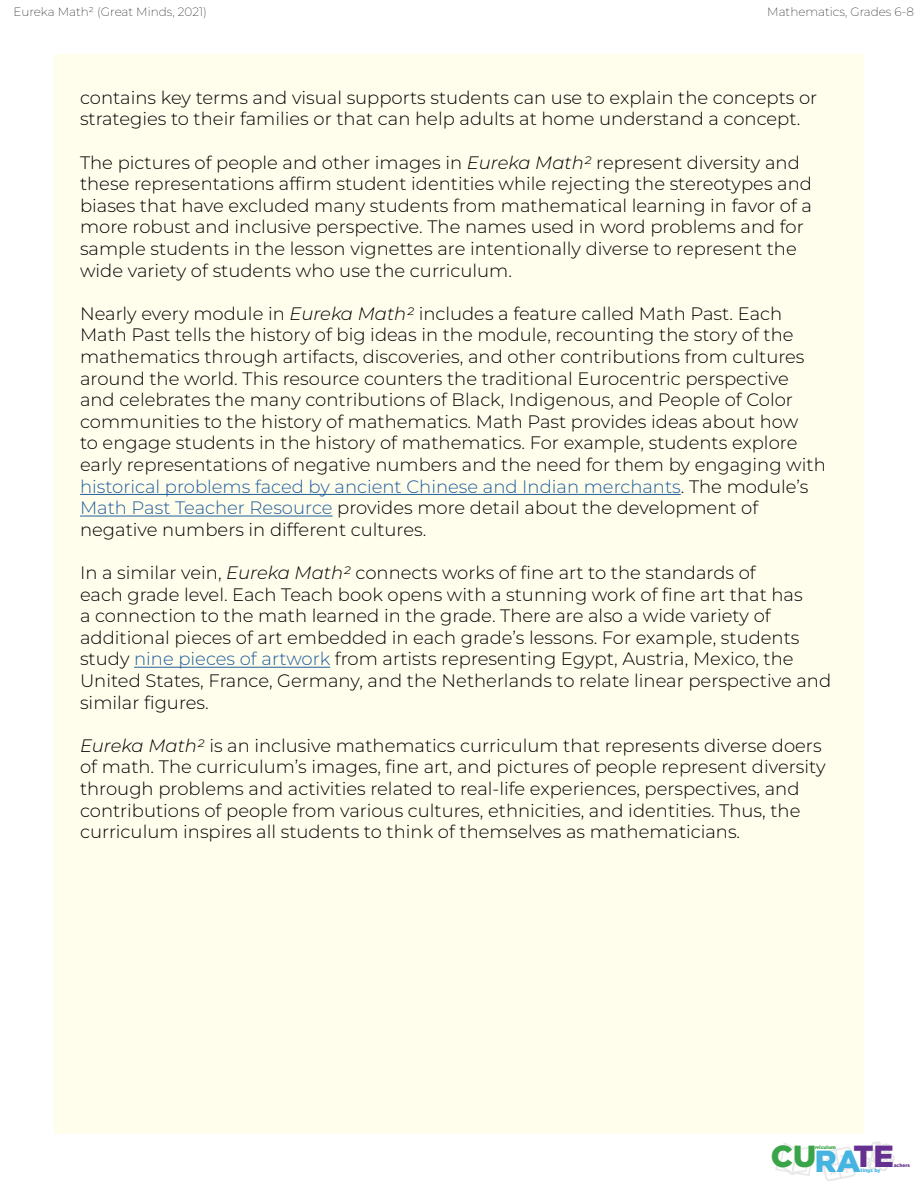
<style>
.page{position:relative;width:918px;height:1188px;background:#fff}
.page>*{position:absolute;margin:0;border:0;box-sizing:border-box;transform-origin:0 0}
.t1{font:900 30.45px "Gotham";letter-spacing:-.01em;color:#39a448}
.t2{font:300 18px/21.6px "Montserrat";color:#000}
.t3{font:200 12px "Montserrat";color:#2c2926}
.t4{font:900 4.95px "Gotham";color:#39a448}
.t5{font:900 4.95px "Gotham";color:#45b4e1}
.t6{font:900 4.95px "Gotham";color:#65308f}
.s1{font-style:italic}
.s2{color:#215e9e}
.s3{color:#45b4e1}
.s4{color:#65308f}
</style>
<div class="page">
<svg style="left:775px;top:1142px;width:39px;height:34px"></svg>
<svg style="left:821px;top:1147px;width:35px;height:34px"></svg>
<svg style="left:864px;top:1142px;width:31px;height:29px"></svg>
<div style="left:54px;top:54px;width:810px;height:1080px;background:#fffdec"></div>
<hr style="left:80px;top:494px;width:601px;height:1px;background:#215e9e">
<hr style="left:80px;top:516px;width:253px;height:1px;background:#215e9e">
<hr style="left:134px;top:667px;width:196px;height:1px;background:#215e9e">
<p class="t3" style="left:13px;top:4px;width:195px">Eureka Math² (Great Minds, 2021)</p>
<p class="t3" style="left:767px;top:4px;width:148px">Mathematics, Grades 6-8</p>
<p class="t2" style="left:80px;top:86px;width:739px">contains key terms and visual supports students can use to explain the concepts or strategies to their families or that can help adults at home understand a concept.</p>
<p class="t2" style="left:80px;top:151px;width:734px">The pictures of people and other images in <span class="s1">Eureka Math2</span> represent diversity and these representations affirm student identities while rejecting the stereotypes and biases that have excluded many students from mathematical learning in favor of a more robust and inclusive perspective. The names used in word problems and for sample students in the lesson vignettes are intentionally diverse to represent the wide variety of students who use the curriculum.</p>
<p class="t2" style="left:80px;top:302px;width:747px">Nearly every module in <span class="s1">Eureka Math2</span> includes a feature called Math Past. Each Math Past tells the history of big ideas in the module, recounting the story of the mathematics through artifacts, discoveries, and other contributions from cultures around the world. This resource counters the traditional Eurocentric perspective and celebrates the many contributions of Black, Indigenous, and People of Color communities to the history of mathematics. Math Past provides ideas about how<br>to engage students in the history of mathematics. For example, students explore early representations of negative numbers and the need for them by engaging with <span class="s2">historical problems faced by ancient Chinese and Indian merchants</span>. The module’s <span class="s2">Math Past Teacher Resource</span> provides more detail about the development of negative numbers in different cultures.</p>
<p class="t2" style="left:80px;top:561px;width:753px">In a similar vein, <span class="s1">Eureka Math2</span> connects works of fine art to the standards of<br>each grade level. Each Teach book opens with a stunning work of fine art that has<br>a connection to the math learned in the grade. There are also a wide variety of additional pieces of art embedded in each grade’s lessons. For example, students study <span class="s2">nine pieces of artwork</span> from artists representing Egypt, Austria, Mexico, the United States, France, Germany, and the Netherlands to relate linear perspective and similar figures.</p>
<p class="t2" style="left:80px;top:734px;width:747px"><span class="s1">Eureka Math2</span> is an inclusive mathematics curriculum that represents diverse doers of math. The curriculum’s images, fine art, and pictures of people represent diversity through problems and activities related to real-life experiences, perspectives, and contributions of people from various cultures, ethnicities, and identities. Thus, the curriculum inspires all students to think of themselves as mathematicians.</p>
<p class="t4" style="left:815px;top:1144px;width:22px">rriculum</p>
<h1 class="t1" style="left:771px;top:1139px;width:124px">CU<span class="s3">RA</span><span class="s4">TE</span></h1>
<p class="t6" style="left:894px;top:1163px;width:18px">achers</p>
<p class="t5" style="left:861px;top:1168px;width:22px">tings by</p>
</div>
